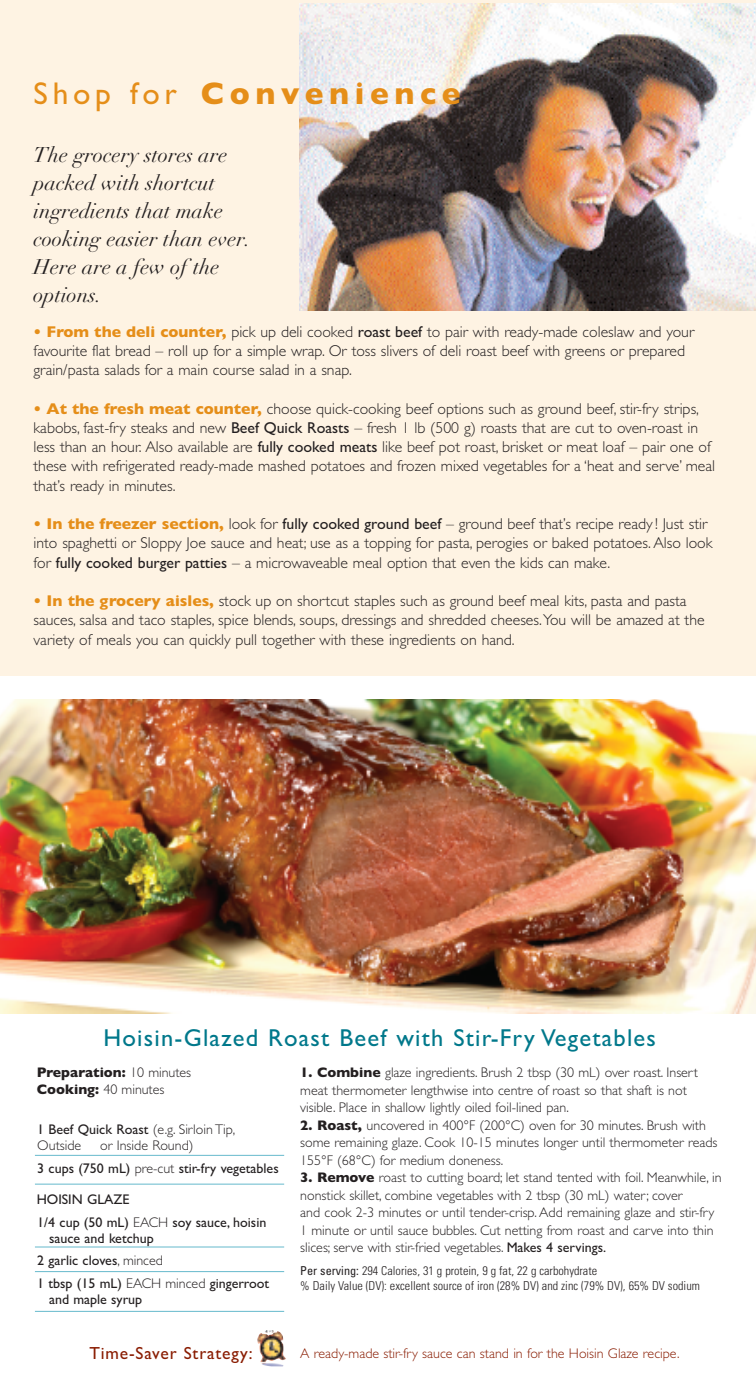
<style>
.page{position:relative;width:756px;height:1386px;background:#fff}
.page>*{position:absolute;margin:0;border:0;box-sizing:border-box;transform-origin:0 0}
.t1{font:700 31.5px "Gill Sans";letter-spacing:.18em;color:#e58e19}
.t2{font:24.5px "Gill Sans";letter-spacing:.05em;color:#00788b}
.t3{font:italic 21px/28px "Didot LH";color:#231f20}
.t4{font:17.5px "Gill Sans";letter-spacing:.05em;color:#891c02}
.t5{font:300 15.75px/19.2px "Gill Sans";color:#231f20}
.t6{font:300 14px/17.5px "Gill Sans";color:#231f20}
.t7{font:14px/22.8px "Gill Sans";color:#231f20}
.t8{font:300 14px "Gill Sans";color:#891c02}
.t9{font:700 14px/16.8px "Gill Sans";color:#231f20}
.t10{font:300 condensed 12.25px/14.7px "Univers";color:#231f20}
.s1{font-weight:400}
.s2{font-weight:700;color:#e58e19}
.s3{font-weight:300}
.s4{font-weight:700}
</style>
<div class="page">
<img style="left:0;top:700px;width:756px;height:313px">
<img style="left:257px;top:1330px;width:29px;height:36px">
<hr style="left:35px;top:1155px;width:249px;height:1px;background:#66b9cc">
<hr style="left:35px;top:1184px;width:249px;height:1px;background:#66b9cc">
<hr style="left:35px;top:1247px;width:249px;height:1px;background:#66b9cc">
<hr style="left:35px;top:1271px;width:249px;height:1px;background:#66b9cc">
<hr style="left:35px;top:1311px;width:249px;height:1px;background:#66b9cc">
<div style="left:0;top:0;width:756px;height:675px;background:#fef3e3"></div>
<img style="left:300px;top:3px;width:456px;height:308px">
<h1 class="t1" style="left:34px;top:75px;width:429px"><span class="s1">Shop for</span> Convenience</h1>
<h3 class="t3" style="left:34px;top:143px;width:219px">The grocery stores are packed with shortcut ingredients that make cooking easier than ever.<br>Here are a few of the options.</h3>
<p class="t5" style="left:34px;top:322px;width:662px"><span class="s2">• From the deli counter,</span> pick up deli cooked <span class="s1">roast beef</span> to pair with ready-made coleslaw and your favourite flat bread – roll up for a simple wrap. Or toss slivers of deli roast beef with greens or prepared grain/pasta salads for a main course salad in a snap.</p>
<p class="t5" style="left:34px;top:399px;width:683px"><span class="s2">• At the fresh meat counter,</span> choose quick-cooking beef options such as ground beef, stir-fry strips, kabobs, fast-fry steaks and new <span class="s1">Beef Quick Roasts</span> – fresh 1 lb (500 g) roasts that are cut to oven-roast in less than an hour. Also available are <span class="s1">fully cooked meats</span> like beef pot roast, brisket or meat loaf – pair one of these with refrigerated ready-made mashed potatoes and frozen mixed vegetables for a ‘heat and serve’ meal that’s ready in minutes.</p>
<p class="t5" style="left:34px;top:514px;width:680px"><span class="s2">• In the freezer section,</span> look for <span class="s1">fully cooked ground beef</span> – ground beef that’s recipe ready ! Just stir into spaghetti or Sloppy Joe sauce and heat; use as a topping for pasta, perogies or baked potatoes. Also look for <span class="s1">fully cooked burger patties</span> – a microwaveable meal option that even the kids can make.</p>
<p class="t5" style="left:34px;top:591px;width:673px"><span class="s2">• In the grocery aisles,</span> stock up on shortcut staples such as ground beef meal kits, pasta and pasta sauces, salsa and taco staples, spice blends, soups, dressings and shredded cheeses.You will be amazed at the variety of meals you can quickly pull together with these ingredients on hand.</p>
<h2 class="t2" style="left:103px;top:1023px;width:554px">Hoisin-Glazed Roast Beef with Stir-Fry Vegetables</h2>
<p class="t9" style="left:37px;top:1064px;width:156px">Preparation: <span class="s3">10 minutes<br></span>Cooking: <span class="s3">40 minutes</span></p>
<p class="t6" style="left:300px;top:1064px;width:399px"><span class="s4">1. Combine</span> glaze ingredients. Brush 2 tbsp (30 mL) over roast. Insert meat thermometer lengthwise into centre of roast so that shaft is not visible. Place in shallow lightly oiled foil-lined pan.</p>
<p class="t6" style="left:300px;top:1116px;width:419px"><span class="s4">2. Roast,</span> uncovered in 400°F (200°C) oven for 30 minutes. Brush with some remaining glaze. Cook 10-15 minutes longer until thermometer reads<br>155°F (68°C) for medium doneness.</p>
<p class="t6" style="left:300px;top:1169px;width:423px"><span class="s4">3. Remove</span> roast to cutting board; let stand tented with foil. Meanwhile, in nonstick skillet, combine vegetables with 2 tbsp (30 mL) water; cover<br>and cook 2-3 minutes or until tender-crisp. Add remaining glaze and stir-fry 1 minute or until sauce bubbles. Cut netting from roast and carve into thin slices; serve with stir-fried vegetables. <span class="s1">Makes 4 servings.</span></p>
<p class="t6" style="left:37px;top:1121px;width:199px;line-height:15.8px"><span class="s1">1 Beef Quick Roast</span> (e.g. Sirloin Tip,<br>Outside</p>
<p class="t7" style="left:37px;top:1134px;width:243px;text-indent:63px"><span class="s3">or Inside Round)<br></span>3 cups (750 mL) <span class="s3">pre-cut</span> stir-fry vegetables</p>
<p class="t7" style="left:37px;top:1188px;width:94px">HOISIN GLAZE</p>
<p class="t7" style="left:49px;top:1214px;width:219px;line-height:15.8px;text-indent:-12px">1/4 cup (50 mL) <span class="s3">EACH</span> soy sauce, hoisin sauce and ketchup</p>
<p class="t7" style="left:37px;top:1249px;width:233px">2 garlic cloves<span class="s3">, minced<br></span>1 tbsp (15 mL) <span class="s3">EACH minced</span> gingerroot</p>
<p class="t7" style="left:49px;top:1288px;width:95px">and maple syrup</p>
<p class="t10" style="left:300px;top:1265px;width:401px"><span class="s1">Per serving:</span> 294 Calories, 31 g protein, 9 g fat, 22 g carbohydrate<br>% Daily Value (DV): excellent source of iron (28% DV) and zinc (79% DV), 65% DV sodium</p>
<p class="t4" style="left:89px;top:1343px;width:165px">Time-Saver Strategy:</p>
<p class="t8" style="left:300px;top:1345px;width:381px">A ready-made stir-fry sauce can stand in for the Hoisin Glaze recipe.</p>
</div>
